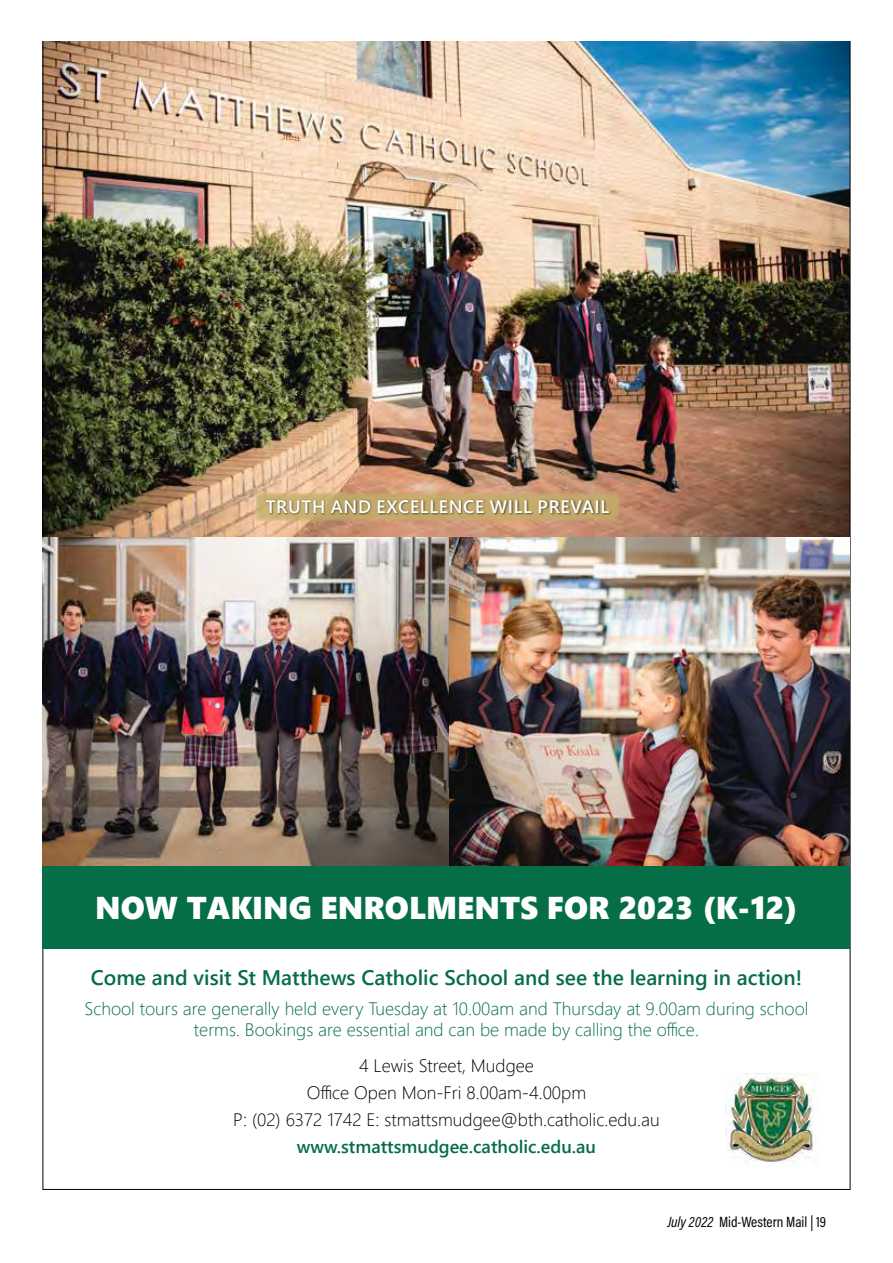
<style>
.page{position:relative;width:893px;height:1263px;background:#fff}
.page>*{position:absolute;margin:0;border:0;box-sizing:border-box;transform-origin:0 0}
.t1{font:31.5px "Segoe UI Black";color:#fff}
.t2{font:600 21px "Segoe UI";color:#056e46}
.t3{font:300 18px/21.6px "Segoe UI";color:#056e46;text-align:center}
.t4{font:300 18px/27px "Segoe UI";color:#000;text-align:center}
.t5{font:600 18px "Segoe UI";color:#056e46}
.t6{font:600 18px "Segoe UI";letter-spacing:.035em;color:#fff}
.t7{font:15px "Acumin Variable Concept";color:#000}
</style>
<div class="page">
<img style="left:43px;top:42px;width:807px;height:1148px">
<div style="left:43px;top:866px;width:807px;height:82px;background:#056e46"></div>
<img style="left:726px;top:1073px;width:92px;height:92px">
<div style="left:257px;top:493px;width:362px;height:28px;background:#c1ae68"></div>
<div style="left:265px;top:499px;width:347px;height:16px;background:#000;opacity:.55"></div>
<p class="t6" style="left:266px;top:492px;width:345px">TRUTH AND EXCELLENCE WILL PREVAIL</p>
<h1 class="t1" style="left:95px;top:885px;width:704px">NOW TAKING ENROLMENTS FOR 2023 (K-12)</h1>
<p class="t2" style="left:91px;top:960px;width:713px">Come and visit St Matthews Catholic School and see the learning in action!</p>
<p class="t3" style="left:84px;top:996px;width:725px">School tours are generally held every Tuesday at 10.00am and Thursday at 9.00am during school terms. Bookings are essential and can be made by calling the office.</p>
<p class="t4" style="left:233px;top:1051px;width:428px">4 Lewis Street, Mudgee<br>Office Open Mon-Fri 8.00am-4.00pm<br>P: (02) 6372 1742 E: stmattsmudgee@bth.catholic.edu.au</p>
<p class="t5" style="left:297px;top:1132px;width:301px">www.stmattsmudgee.catholic.edu.au</p>
<p class="t7" style="left:667px;top:1211px;width:160px">July 2022 Mid-Western Mail | 19</p>
</div>
